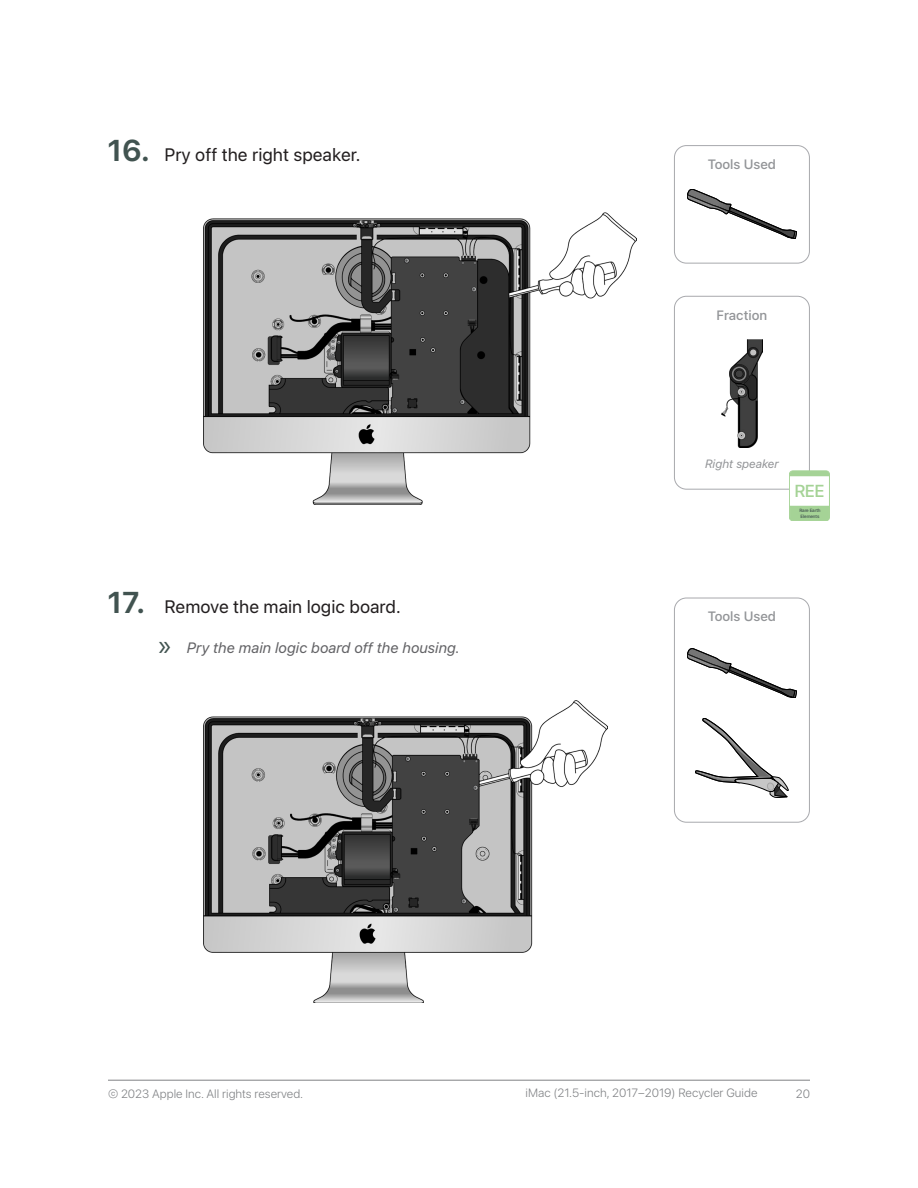
<style>
.page{position:relative;width:918px;height:1188px;background:#fff}
.page>*{position:absolute;margin:0;border:0;box-sizing:border-box;transform-origin:0 0}
.t1{font:18px "SF Hello";color:#231f20}
.t2{font:500 17.25px "SF Hello";color:#a5d396}
.t3{font:italic 15px "SF Hello";color:#636366}
.Fraction__Heading{font:500 13.5px "SF Hello";color:#939598}
.t4{font:300 12px "SF Hello";color:#808285}
.Fraction__Description{font:italic 12px "SF Hello";color:#939598}
.t5{font:500 4.65px/5.7px "SF Hello";letter-spacing:-.025em;color:#41524f}
.s1{font-weight:600;font-size:30px;color:#415350}
.s2{font-family:"Myriad Pro";font-style:normal;font-size:30px;color:#415350}
</style>
<div class="page">
<hr style="left:108px;top:1080px;width:702px;height:1px;background:#808285">
<img style="left:204px;top:212px;width:433px;height:293px">
<img style="left:204px;top:701px;width:403px;height:302px">
<div style="left:674px;top:145px;width:136px;height:119px;border:1px solid #a8a9ad;border-radius:12px"></div>
<div style="left:674px;top:296px;width:136px;height:194px;border:1px solid #a8a9ad;border-radius:12px"></div>
<svg style="left:687px;top:189px;width:110px;height:50px"></svg>
<img style="left:721px;top:340px;width:42px;height:107px">
<div style="left:789px;top:476px;width:40px;height:32px;background:#fff"></div>
<svg style="left:789px;top:505px;width:41px;height:16px"></svg>
<svg style="left:789px;top:471px;width:41px;height:6px"></svg>
<div style="left:789px;top:471px;width:41px;height:50px;border:1px solid #a5d396;border-radius:3px"></div>
<div style="left:674px;top:598px;width:136px;height:225px;border:1px solid #a8a9ad;border-radius:12px"></div>
<svg style="left:687px;top:648px;width:110px;height:50px"></svg>
<svg style="left:695px;top:718px;width:94px;height:80px"></svg>
<p class="t1" style="left:107px;top:144px;width:255px"><span class="s1">16.</span> Pry off the right speaker.</p>
<p class="t1" style="left:107px;top:596px;width:295px"><span class="s1">17.</span> Remove the main logic board.</p>
<p class="t3" style="left:158px;top:639px;width:303px"><span class="s2">»</span> Pry the main logic board off the housing.</p>
<p class="Fraction__Heading" style="left:708px;top:156px;width:70px">Tools Used</p>
<p class="Fraction__Heading" style="left:717px;top:307px;width:52px">Fraction</p>
<p class="Fraction__Description" style="left:705px;top:457px;width:75px">Right speaker</p>
<p class="t2" style="left:794px;top:481px;width:31px">REE</p>
<p class="t5" style="left:799px;top:508px;width:23px">Rare Earth<br>Elements</p>
<p class="Fraction__Heading" style="left:708px;top:609px;width:70px">Tools Used</p>
<p class="t4" style="left:108px;top:1087px;width:197px">© 2023 Apple Inc. All rights reserved.</p>
<p class="t4" style="left:526px;top:1086px;width:233px">iMac (21.5-inch, 2017–2019) Recycler Guide</p>
<p class="t4" style="left:796px;top:1087px;width:16px">20</p>
</div>
